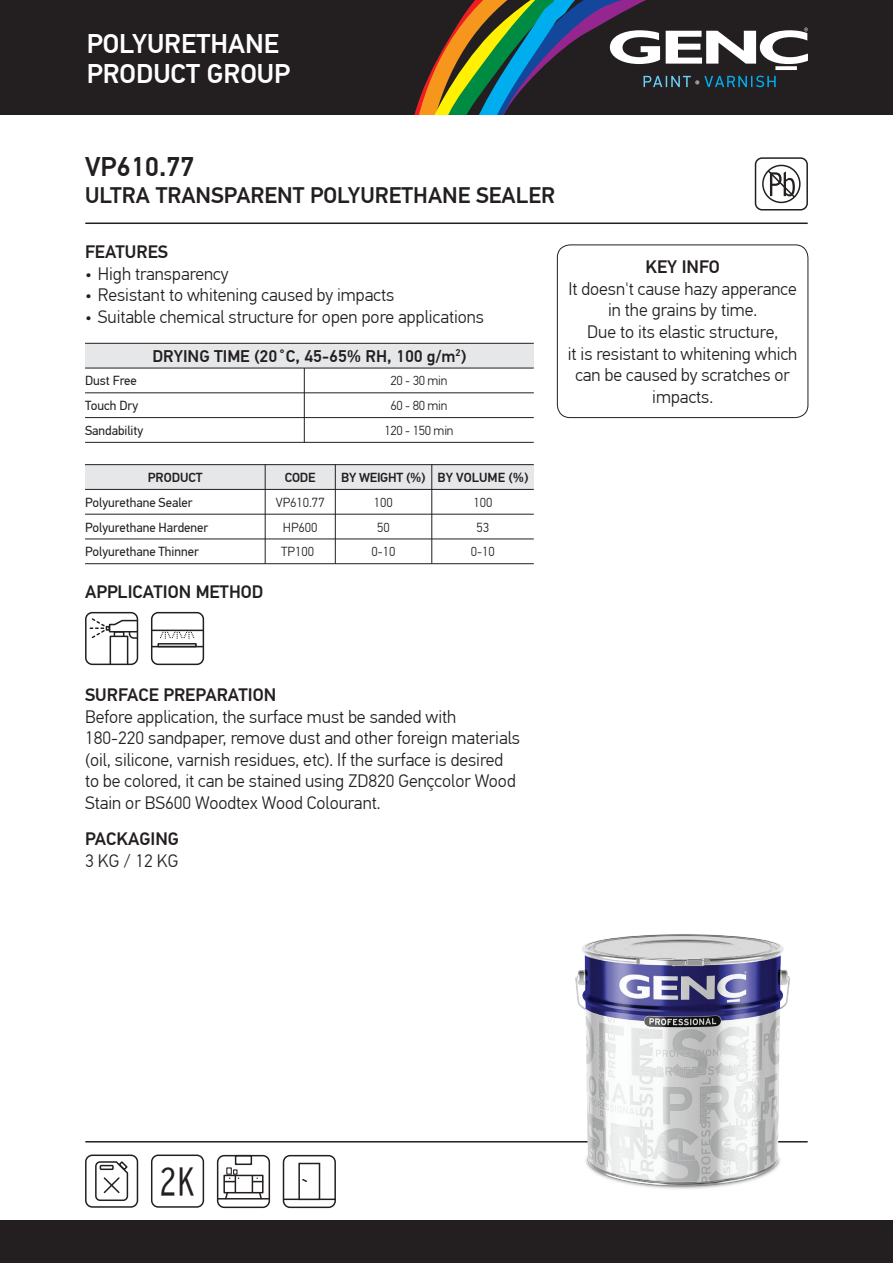
<style>
.page{position:relative;width:893px;height:1263px;background:#fff}
.page>*{position:absolute;margin:0;border:0;box-sizing:border-box;transform-origin:0 0}
.t1{font:39.3px "Interstate Condensed X Light";color:#231f20}
.t2{font:500 27px/30px "PF Din Text Pro";color:#fff}
.t3{font:500 27px "PF Din Text Pro";color:#231f20}
.t4{font:500 22.5px "PF Din Text Pro";color:#231f20}
.t5{font:300 18px/21.6px "PF Din Text Pro";color:#231f20;text-align:center}
.t6{font:500 18px "PF Din Text Pro";color:#231f20}
.t7{font:500 16.8px "PF Din Text Pro";color:#231f20}
.t8{font:13.2px/24.8px "PF Din Text Pro";color:#231f20}
.t9{font:300 13.2px/24.8px "PF Din Text Pro";color:#231f20;text-align:center}
.t10{font:300 13.2px/24.8px "PF Din Text Pro";letter-spacing:-.02em;color:#231f20;text-align:center}
.t11{font:500 13.2px "PF Din Text Pro";color:#231f20}
.t12{font:500 13.2px "PF Din Text Pro";letter-spacing:-.02em;color:#231f20}
</style>
<div class="page">
<div style="left:0;top:0;width:893px;height:115px;background:#231f20"></div>
<div style="left:0;top:1220px;width:893px;height:43px;background:#231f20"></div>
<svg style="left:414px;top:0;width:394px;height:115px"></svg>
<hr style="left:86px;top:222px;width:721px;height:2px;background:#231f20">
<hr style="left:86px;top:1141px;width:721px;height:1px;background:#231f20">
<div style="left:157px;top:643px;width:40px;height:4px;border:2px solid #231f20"></div>
<svg style="left:160px;top:631px;width:34px;height:8px"></svg>
<hr style="left:151px;top:630px;width:53px;height:1px;background:#231f20">
<hr style="left:151px;top:646px;width:53px;height:1px;background:#231f20">
<div style="left:151px;top:612px;width:53px;height:53px;border:2px solid #231f20;border-radius:7px"></div>
<div style="left:557px;top:244px;width:251px;height:174px;border:1px solid #231f20;border-radius:13px"></div>
<div style="left:283px;top:1155px;width:53px;height:53px;border:2px solid #231f20;border-radius:7px"></div>
<hr style="left:284px;top:1198px;width:51px;height:2px;background:#231f20">
<div style="left:298px;top:1163px;width:22px;height:37px;border:2px solid #231f20"></div>
<div style="left:217px;top:1155px;width:53px;height:53px;border:2px solid #231f20;border-radius:7px"></div>
<hr style="left:218px;top:1198px;width:51px;height:1px;background:#231f20">
<div style="left:235px;top:1155px;width:17px;height:10px;border:2px solid #231f20"></div>
<div style="left:226px;top:1167px;width:6px;height:8px;border:1px solid #231f20"></div>
<svg style="left:224px;top:1169px;width:39px;height:31px"></svg>
<div style="left:85px;top:1154px;width:53px;height:54px;border:2px solid #231f20;border-radius:7px"></div>
<svg style="left:95px;top:1161px;width:34px;height:40px"></svg>
<div style="left:151px;top:1154px;width:53px;height:54px;border:2px solid #231f20;border-radius:7px"></div>
<div style="left:755px;top:157px;width:53px;height:53px;border:2px solid #231f20;border-radius:7px"></div>
<svg style="left:762px;top:164px;width:39px;height:40px"></svg>
<div style="left:85px;top:612px;width:53px;height:53px;border:2px solid #231f20;border-radius:7px"></div>
<svg style="left:90px;top:617px;width:47px;height:47px"></svg>
<div style="left:85px;top:343px;width:449px;height:25px;background:#e6e7e9"></div>
<hr style="left:85px;top:368px;width:449px;height:1px;background:#231f20">
<hr style="left:85px;top:442px;width:449px;height:1px;background:#231f20">
<hr style="left:304px;top:368px;width:1px;height:75px;background:#231f20">
<hr style="left:85px;top:392px;width:449px;height:1px;background:#231f20">
<hr style="left:85px;top:417px;width:449px;height:1px;background:#231f20">
<hr style="left:85px;top:343px;width:449px;height:1px;background:#231f20">
<img style="left:573px;top:934px;width:219px;height:255px">
<div style="left:85px;top:464px;width:449px;height:26px;background:#e6e7e9"></div>
<hr style="left:85px;top:464px;width:449px;height:1px;background:#231f20">
<hr style="left:85px;top:489px;width:449px;height:1px;background:#231f20">
<hr style="left:265px;top:464px;width:1px;height:100px;background:#231f20">
<hr style="left:335px;top:464px;width:1px;height:100px;background:#231f20">
<hr style="left:431px;top:464px;width:1px;height:100px;background:#231f20">
<hr style="left:85px;top:514px;width:449px;height:1px;background:#231f20">
<hr style="left:85px;top:539px;width:449px;height:1px;background:#231f20">
<hr style="left:85px;top:563px;width:449px;height:1px;background:#231f20">
<h2 class="t2" style="left:87px;top:29px;width:205px">POLYURETHANE<br>PRODUCT GROUP</h2>
<h2 class="t3" style="left:85px;top:151px;width:111px">VP610.77</h2>
<p class="t4" style="left:85px;top:182px;width:472px">ULTRA TRANSPARENT POLYURETHANE SEALER</p>
<p class="t6" style="left:85px;top:241px;width:85px">FEATURES</p>
<p class="t5" style="left:85px;top:263px;width:145px">• High transparency</p>
<p class="t5" style="left:85px;top:284px;width:311px">• Resistant to whitening caused by impacts</p>
<p class="t5" style="left:85px;top:306px;width:401px">• Suitable chemical structure for open pore applications</p>
<p class="t7" style="left:152px;top:346px;width:315px">DRYING TIME (20˚C, 45-65% RH, 100 g/m<sup>2</sup>)</p>
<p class="t8" style="left:85px;top:369px;width:53px">Dust Free</p>
<p class="t10" style="left:384px;top:369px;width:71px">20 - 30 min<br>60 - 80 min<br>120 - 150 min</p>
<p class="t8" style="left:85px;top:393px;width:60px">Touch Dry<br>Sandability</p>
<p class="t11" style="left:148px;top:469px;width:57px">PRODUCT</p>
<p class="t11" style="left:285px;top:469px;width:32px">CODE</p>
<p class="t9" style="left:276px;top:490px;width:50px">VP610.77<br>HP600<br>TP100</p>
<p class="t8" style="left:85px;top:490px;width:125px">Polyurethane Sealer<br>Polyurethane Hardener<br>Polyurethane Thinner</p>
<p class="t6" style="left:85px;top:581px;width:180px">APPLICATION METHOD</p>
<p class="t12" style="left:341px;top:469px;width:86px">BY WEIGHT (%)</p>
<p class="t9" style="left:371px;top:490px;width:26px">100<br>50<br>0-10</p>
<p class="t11" style="left:438px;top:469px;width:92px">BY VOLUME (%)</p>
<p class="t9" style="left:471px;top:490px;width:26px">100<br>53<br>0-10</p>
<p class="t6" style="left:645px;top:256px;width:76px">KEY INFO</p>
<p class="t5" style="left:568px;top:278px;width:231px">It doesn't cause hazy apperance in the grains by time.<br>Due to its elastic structure,<br>it is resistant to whitening which can be caused by scratches or impacts.</p>
<p class="t6" style="left:85px;top:684px;width:193px">SURFACE PREPARATION</p>
<p class="t5" style="left:85px;top:706px;width:436px;text-align:left">Before application, the surface must be sanded with<br>180-220 sandpaper, remove dust and other foreign materials (oil, silicone, varnish residues, etc). If the surface is desired to be colored, it can be stained using ZD820 Gençcolor Wood Stain or BS600 Woodtex Wood Colourant.</p>
<p class="t6" style="left:85px;top:828px;width:95px">PACKAGING</p>
<p class="t5" style="left:85px;top:850px;width:95px">3 KG / 12 KG</p>
<h1 class="t1" style="left:160px;top:1159px;width:37px">2K</h1>
</div>
